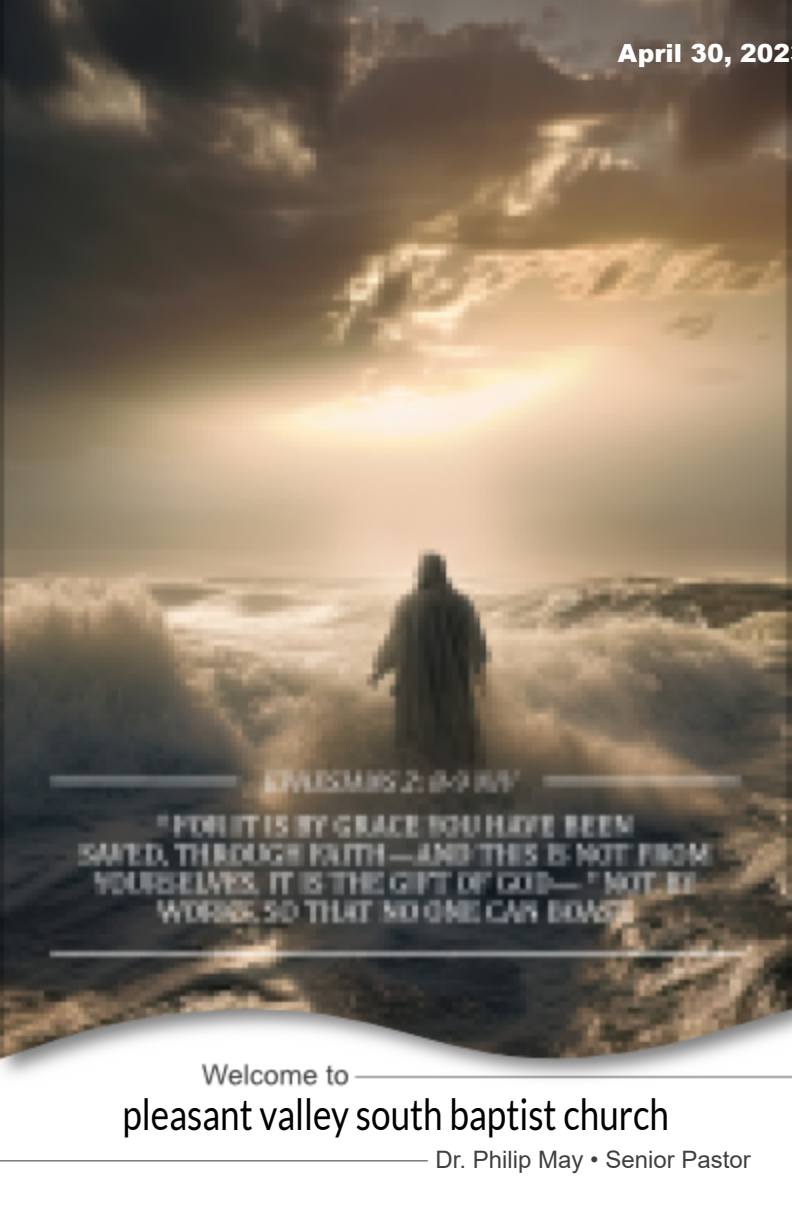
<style>
.page{position:relative;width:792px;height:1224px;background:#fff}
.page>*{position:absolute;margin:0;border:0;box-sizing:border-box;transform-origin:0 0}
.t1{font:43.4px "Lato";color:#000;scale:.81 1}
.t2{font:900 25px "Arial";color:#fff}
.t3{font:24px "Arial";color:#404040}
</style>
<div class="page">
<hr style="left:0;top:1160px;width:428px;height:1px;background:#666">
<img style="left:0;top:0;width:792px;height:1087px">
<p class="t2" style="left:618px;top:44px;width:174px">April 30, 202</p>
<p class="t1" style="left:123px;top:1095px;width:676px">pleasant valley south baptist church</p>
<p class="t3" style="left:436px;top:1150px;width:317px">Dr. Philip May • Senior Pastor</p>
</div>
